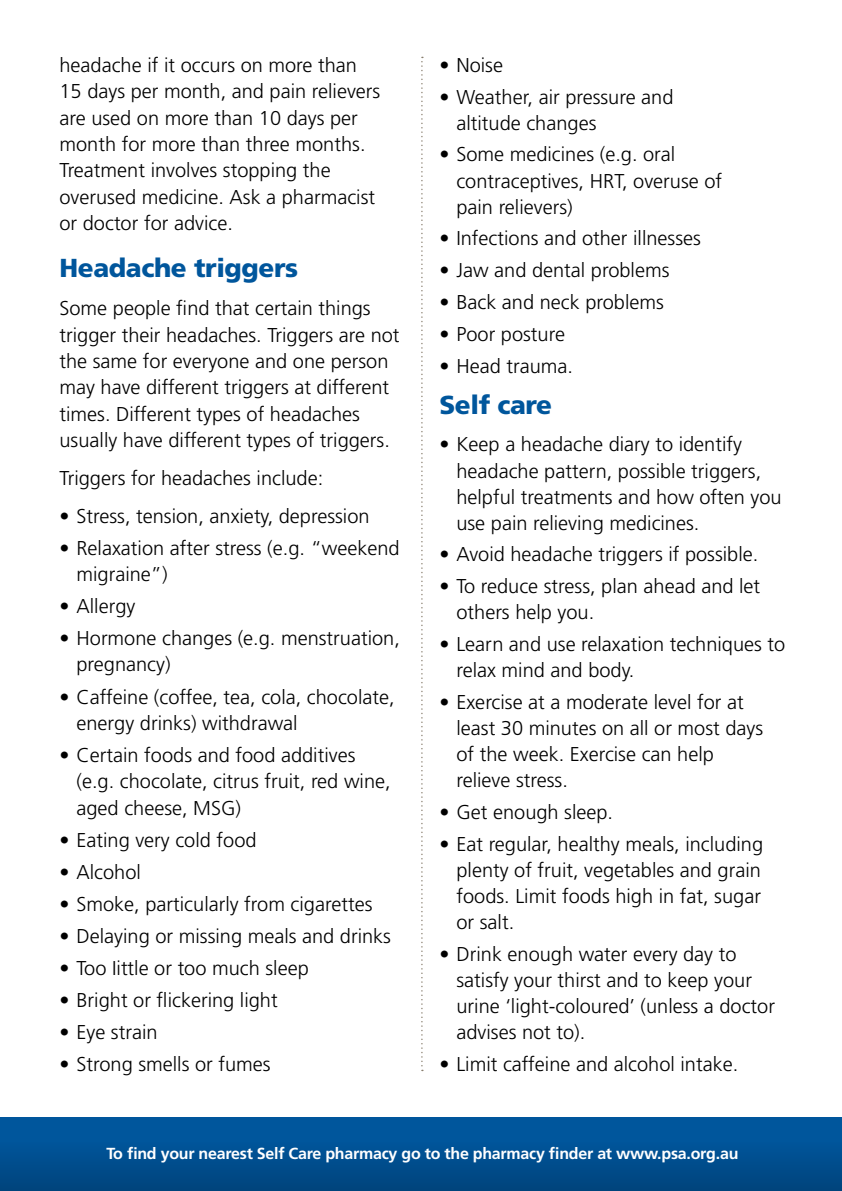
<style>
.page{position:relative;width:842px;height:1191px;background:#fff}
.page>*{position:absolute;margin:0;border:0;box-sizing:border-box;transform-origin:0 0}
.t1{font:900 26px "Frutiger LT Std";letter-spacing:-.015em;color:#00569c}
.t2{font:300 20px/26.4px "Frutiger LT Std";color:#000}
.t3{font:700 16px "Frutiger LT Std";letter-spacing:-.015em;color:#fff}
</style>
<div class="page">
<div style="left:0;top:1117px;width:842px;height:74px;background:linear-gradient(to bottom,#005aa3,#00457f)"></div>
<svg style="left:421px;top:57px;width:2px;height:1014px"></svg>
<p class="t2" style="left:60px;top:52px;width:322px">headache if it occurs on more than<br>15 days per month, and pain relievers are used on more than 10 days per month for more than three months.<br>Treatment involves stopping the overused medicine. Ask a pharmacist or doctor for advice.</p>
<h1 class="t1" style="left:60px;top:253px;width:240px">Headache triggers</h1>
<p class="t2" style="left:60px;top:295px;width:342px">Some people find that certain things trigger their headaches. Triggers are not the same for everyone and one person may have different triggers at different times. Different types of headaches usually have different types of triggers.</p>
<p class="t2" style="left:60px;top:465px;width:265px">Triggers for headaches include:</p>
<p class="t2" style="left:60px;top:503px;width:312px">• Stress, tension, anxiety, depression</p>
<p class="t2" style="left:77px;top:535px;width:325px;text-indent:-17px">• Relaxation after stress (e.g. “weekend migraine”)</p>
<p class="t2" style="left:60px;top:593px;width:77px">• Allergy</p>
<p class="t2" style="left:77px;top:625px;width:325px;text-indent:-17px">• Hormone changes (e.g. menstruation, pregnancy)</p>
<p class="t2" style="left:77px;top:683px;width:320px;text-indent:-17px">• Caffeine (coffee, tea, cola, chocolate, energy drinks) withdrawal</p>
<p class="t2" style="left:77px;top:742px;width:316px;text-indent:-17px">• Certain foods and food additives (e.g. chocolate, citrus fruit, red wine, aged cheese, MSG)</p>
<p class="t2" style="left:60px;top:827px;width:199px">• Eating very cold food</p>
<p class="t2" style="left:60px;top:859px;width:83px">• Alcohol</p>
<p class="t2" style="left:60px;top:891px;width:314px">• Smoke, particularly from cigarettes</p>
<p class="t2" style="left:60px;top:923px;width:333px">• Delaying or missing meals and drinks</p>
<p class="t2" style="left:60px;top:955px;width:251px">• Too Iittle or too much sleep</p>
<p class="t2" style="left:60px;top:987px;width:220px">• Bright or flickering light</p>
<p class="t2" style="left:60px;top:1019px;width:100px">• Eye strain</p>
<p class="t2" style="left:60px;top:1051px;width:213px">• Strong smells or fumes</p>
<p class="t2" style="left:439px;top:52px;width:65px">• Noise</p>
<p class="t2" style="left:456px;top:84px;width:219px;text-indent:-17px">• Weather, air pressure and altitude changes</p>
<p class="t2" style="left:456px;top:142px;width:267px;text-indent:-17px">• Some medicines (e.g. oral contraceptives, HRT, overuse of pain relievers)</p>
<p class="t2" style="left:439px;top:226px;width:263px">• Infections and other illnesses</p>
<p class="t2" style="left:439px;top:257px;width:232px">• Jaw and dental problems</p>
<p class="t2" style="left:439px;top:289px;width:226px">• Back and neck problems</p>
<p class="t2" style="left:439px;top:321px;width:127px">• Poor posture</p>
<p class="t2" style="left:439px;top:353px;width:135px">• Head trauma.</p>
<h1 class="t1" style="left:439px;top:389px;width:114px">Self care</h1>
<p class="t2" style="left:456px;top:432px;width:327px;text-indent:-17px">• Keep a headache diary to identify headache pattern, possible triggers, helpful treatments and how often you use pain relieving medicines.</p>
<p class="t2" style="left:439px;top:541px;width:320px">• Avoid headache triggers if possible.</p>
<p class="t2" style="left:456px;top:573px;width:305px;text-indent:-17px">• To reduce stress, plan ahead and let others help you.</p>
<p class="t2" style="left:456px;top:631px;width:330px;text-indent:-17px">• Learn and use relaxation techniques to relax mind and body.</p>
<p class="t2" style="left:456px;top:689px;width:308px;text-indent:-17px">• Exercise at a moderate level for at least 30 minutes on all or most days of the week. Exercise can help relieve stress.</p>
<p class="t2" style="left:439px;top:799px;width:175px">• Get enough sleep.</p>
<p class="t2" style="left:456px;top:831px;width:308px;text-align:justify;text-indent:-17px">• Eat regular, healthy meals, including plenty of fruit, vegetables and grain foods. Limit foods high in fat, sugar or salt.</p>
<p class="t2" style="left:456px;top:941px;width:320px;text-indent:-17px">• Drink enough water every day to satisfy your thirst and to keep your urine ‘light-coloured’ (unless a doctor advises not to).</p>
<p class="t2" style="left:439px;top:1051px;width:300px">• Limit caffeine and alcohol intake.</p>
<p class="t3" style="left:106px;top:1143px;width:633px">To find your nearest Self Care pharmacy go to the pharmacy finder at www.psa.org.au</p>
</div>
